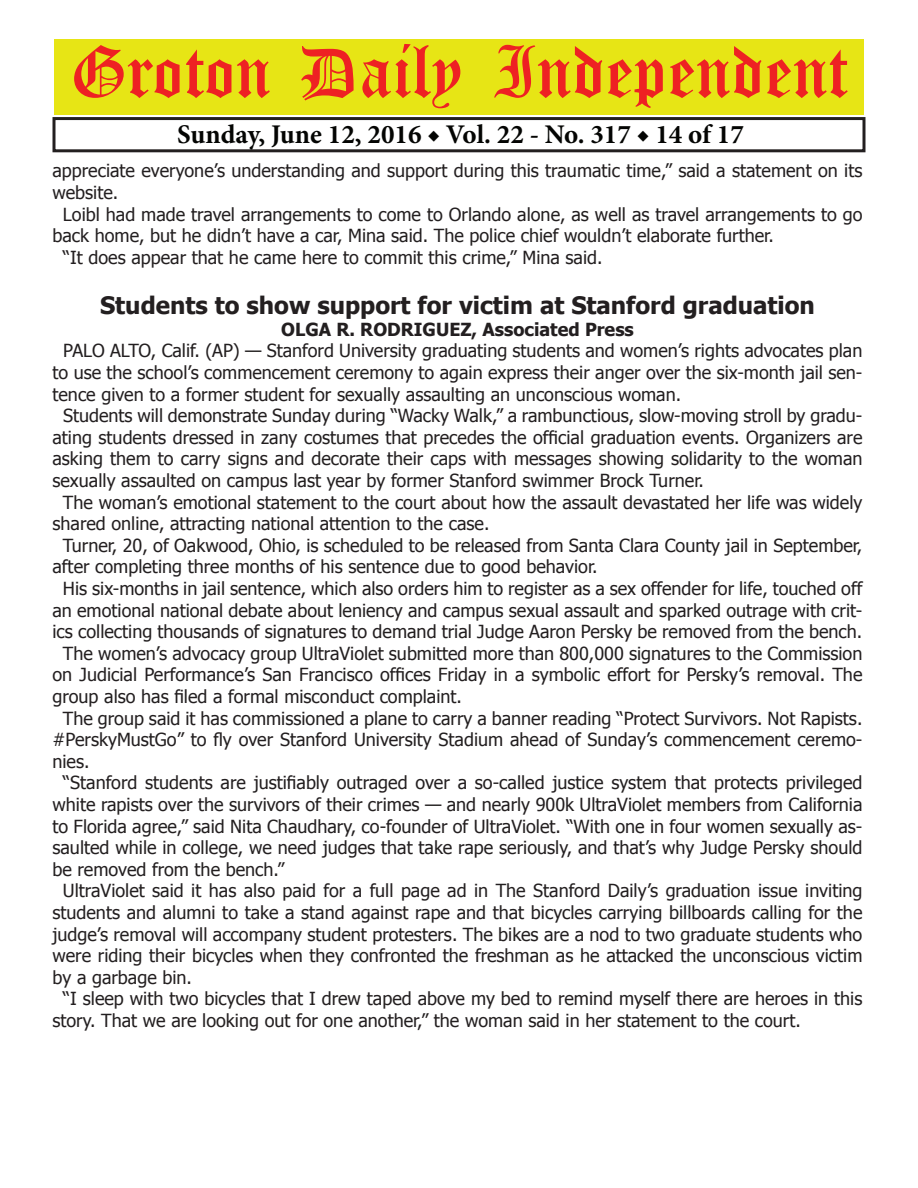
<style>
.page{position:relative;width:918px;height:1188px;background:#fff}
.page>*{position:absolute;margin:0;border:0;box-sizing:border-box;transform-origin:0 0}
.t1{font:54px "Old English Five";color:#ee2123}
.t2{font:700 27px "Minion Pro";color:#040503}
.t3{font:700 24px "Tahoma";color:#231f20}
.t4{font:18px "Tahoma";color:#231f20}
.t5{font:700 18px "Tahoma";color:#231f20}
</style>
<div class="page">
<div style="left:52px;top:117px;width:814px;height:35px;border:3px solid #231f20"></div>
<div style="left:54px;top:40px;width:810px;height:75px;background:#e7e515"></div>
<h1 class="t1" style="left:70px;top:47px;width:779px">Groton Daily Independent</h1>
<h2 class="t2" style="left:177px;top:116px;width:568px">Sunday, June 12, 2016 ◆ Vol. 22 - No. 317 ◆ 14 of 17</h2>
<p class="t4" style="left:52px;top:159px;width:811px">appreciate everyone’s understanding and support during this traumatic time,” said a statement on its</p>
<p class="t4" style="left:52px;top:180px;width:67px">website.</p>
<p class="t4" style="left:63px;top:202px;width:801px">Loibl had made travel arrangements to come to Orlando alone, as well as travel arrangements to go</p>
<p class="t4" style="left:52px;top:224px;width:723px">back home, but he didn’t have a car, Mina said. The police chief wouldn’t elaborate further.</p>
<p class="t4" style="left:63px;top:245px;width:541px">“It does appear that he came here to commit this crime,” Mina said.</p>
<h3 class="t3" style="left:100px;top:289px;width:716px">Students to show support for victim at Stanford graduation</h3>
<p class="t5" style="left:281px;top:317px;width:354px">OLGA R. RODRIGUEZ, Associated Press</p>
<p class="t4" style="left:63px;top:339px;width:801px">PALO ALTO, Calif. (AP) — Stanford University graduating students and women’s rights advocates plan</p>
<p class="t4" style="left:53px;top:360px;width:811px">to use the school’s commencement ceremony to again express their anger over the six-month jail sen-</p>
<p class="t4" style="left:53px;top:382px;width:630px">tence given to a former student for sexually assaulting an unconscious woman.</p>
<p class="t4" style="left:63px;top:404px;width:801px">Students will demonstrate Sunday during “Wacky Walk,” a rambunctious, slow-moving stroll by gradu-</p>
<p class="t4" style="left:52px;top:425px;width:811px">ating students dressed in zany costumes that precedes the official graduation events. Organizers are</p>
<p class="t4" style="left:52px;top:447px;width:812px">asking them to carry signs and decorate their caps with messages showing solidarity to the woman</p>
<p class="t4" style="left:52px;top:468px;width:653px">sexually assaulted on campus last year by former Stanford swimmer Brock Turner.</p>
<p class="t4" style="left:63px;top:490px;width:801px">The woman’s emotional statement to the court about how the assault devastated her life was widely</p>
<p class="t4" style="left:52px;top:512px;width:438px">shared online, attracting national attention to the case.</p>
<p class="t4" style="left:63px;top:533px;width:801px">Turner, 20, of Oakwood, Ohio, is scheduled to be released from Santa Clara County jail in September,</p>
<p class="t4" style="left:52px;top:555px;width:547px">after completing three months of his sentence due to good behavior.</p>
<p class="t4" style="left:63px;top:576px;width:801px">His six-months in jail sentence, which also orders him to register as a sex offender for life, touched off</p>
<p class="t4" style="left:52px;top:598px;width:811px">an emotional national debate about leniency and campus sexual assault and sparked outrage with crit-</p>
<p class="t4" style="left:52px;top:620px;width:811px">ics collecting thousands of signatures to demand trial Judge Aaron Persky be removed from the bench.</p>
<p class="t4" style="left:63px;top:641px;width:801px">The women’s advocacy group UltraViolet submitted more than 800,000 signatures to the Commission</p>
<p class="t4" style="left:52px;top:663px;width:811px">on Judicial Performance’s San Francisco offices Friday in a symbolic effort for Persky’s removal. The</p>
<p class="t4" style="left:52px;top:684px;width:411px">group also has filed a formal misconduct complaint.</p>
<p class="t4" style="left:63px;top:706px;width:801px">The group said it has commissioned a plane to carry a banner reading “Protect Survivors. Not Rapists.</p>
<p class="t4" style="left:52px;top:728px;width:811px">#PerskyMustGo” to fly over Stanford University Stadium ahead of Sunday’s commencement ceremo-</p>
<p class="t4" style="left:52px;top:749px;width:39px">nies.</p>
<p class="t4" style="left:63px;top:771px;width:801px">“Stanford students are justifiably outraged over a so-called justice system that protects privileged</p>
<p class="t4" style="left:52px;top:792px;width:811px">white rapists over the survivors of their crimes — and nearly 900k UltraViolet members from California</p>
<p class="t4" style="left:52px;top:814px;width:811px">to Florida agree,” said Nita Chaudhary, co-founder of UltraViolet. “With one in four women sexually as-</p>
<p class="t4" style="left:52px;top:836px;width:811px">saulted while in college, we need judges that take rape seriously, and that’s why Judge Persky should</p>
<p class="t4" style="left:52px;top:857px;width:233px">be removed from the bench.”</p>
<p class="t4" style="left:63px;top:879px;width:801px">UltraViolet said it has also paid for a full page ad in The Stanford Daily’s graduation issue inviting</p>
<p class="t4" style="left:52px;top:900px;width:811px">students and alumni to take a stand against rape and that bicycles carrying billboards calling for the</p>
<p class="t4" style="left:52px;top:922px;width:811px">judge’s removal will accompany student protesters. The bikes are a nod to two graduate students who</p>
<p class="t4" style="left:52px;top:944px;width:811px">were riding their bicycles when they confronted the freshman as he attacked the unconscious victim</p>
<p class="t4" style="left:52px;top:965px;width:141px">by a garbage bin.</p>
<p class="t4" style="left:63px;top:987px;width:801px">“I sleep with two bicycles that I drew taped above my bed to remind myself there are heroes in this</p>
<p class="t4" style="left:52px;top:1008px;width:750px">story. That we are looking out for one another,” the woman said in her statement to the court.</p>
</div>
